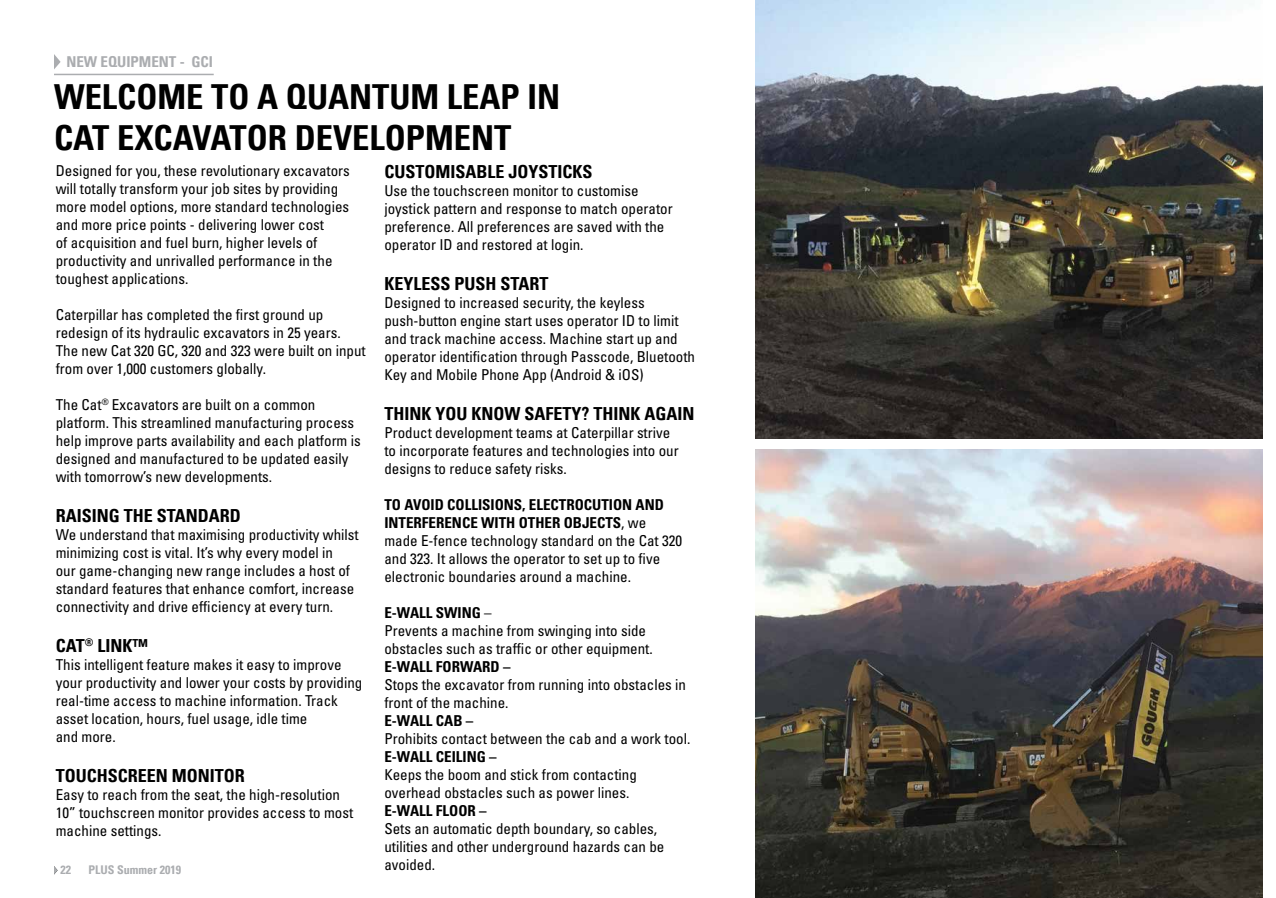
<style>
.page{position:relative;width:1276px;height:898px;background:#fff}
.page>*{position:absolute;margin:0;border:0;box-sizing:border-box;transform-origin:0 0}
.t1{font:700 condensed 34.5px/41.4px "Univers LT";color:#000}
.t2{font:700 condensed 18px "Univers LT";color:#000}
.t3{font:condensed 15px/18px "Univers LT Std";color:#000}
.t4{font:700 condensed 15px "Univers LT Std";color:#000}
.t5{font:700 condensed 15px "Univers LT";color:#abadb0}
.t6{font:700 condensed 12px "Univers LT";color:#abadb0}
.s1{font-weight:700}
</style>
<div class="page">
<svg style="left:54px;top:866px;width:4px;height:8px"></svg>
<img style="left:755px;top:0;width:507px;height:438px">
<img style="left:755px;top:449px;width:507px;height:448px">
<svg style="left:54px;top:54px;width:7px;height:15px"></svg>
<hr style="left:54px;top:74px;width:160px;height:1px;background:#abadb0">
<p class="t5" style="left:66px;top:52px;width:148px">NEW EQUIPMENT - GCI</p>
<h1 class="t1" style="left:54px;top:75px;width:507px">WELCOME TO A QUANTUM LEAP IN<br>CAT EXCAVATOR DEVELOPMENT</h1>
<p class="t3" style="left:56px;top:162px;width:296px">Designed for you, these revolutionary excavators will totally transform your job sites by providing more model options, more standard technologies and more price points - delivering lower cost<br>of acquisition and fuel burn, higher levels of productivity and unrivalled performance in the toughest applications.</p>
<p class="t3" style="left:56px;top:306px;width:311px">Caterpillar has completed the first ground up redesign of its hydraulic excavators in 25 years.<br>The new Cat 320 GC, 320 and 323 were built on input from over 1,000 customers globally.</p>
<p class="t3" style="left:56px;top:396px;width:306px">The Cat<sup>®</sup> Excavators are built on a common platform. This streamlined manufacturing process help improve parts availability and each platform is designed and manufactured to be updated easily with tomorrow’s new developments.</p>
<p class="t2" style="left:56px;top:504px;width:186px">RAISING THE STANDARD</p>
<p class="t3" style="left:56px;top:525px;width:304px">We understand that maximising productivity whilst minimizing cost is vital. It’s why every model in<br>our game-changing new range includes a host of standard features that enhance comfort, increase connectivity and drive efficiency at every turn.</p>
<p class="t2" style="left:56px;top:634px;width:94px">CAT<sup>®</sup> LINK™</p>
<p class="t3" style="left:56px;top:655px;width:308px">This intelligent feature makes it easy to improve your productivity and lower your costs by providing real-time access to machine information. Track asset location, hours, fuel usage, idle time<br>and more.</p>
<p class="t2" style="left:56px;top:763px;width:191px">TOUCHSCREEN MONITOR</p>
<p class="t3" style="left:56px;top:784px;width:299px">Easy to reach from the seat, the high-resolution<br>10” touchscreen monitor provides access to most machine settings.</p>
<p class="t2" style="left:384px;top:161px;width:210px">CUSTOMISABLE JOYSTICKS</p>
<p class="t3" style="left:384px;top:182px;width:290px">Use the touchscreen monitor to customise joystick pattern and response to match operator preference. All preferences are saved with the operator ID and restored at login.</p>
<p class="t2" style="left:384px;top:272px;width:165px">KEYLESS PUSH START</p>
<p class="t3" style="left:384px;top:293px;width:312px">Designed to increased security, the keyless push-button engine start uses operator ID to limit and track machine access. Machine start up and operator identification through Passcode, Bluetooth Key and Mobile Phone App (Android &amp; iOS)</p>
<p class="t2" style="left:384px;top:402px;width:312px">THINK YOU KNOW SAFETY? THINK AGAIN</p>
<p class="t3" style="left:384px;top:423px;width:296px">Product development teams at Caterpillar strive to incorporate features and technologies into our designs to reduce safety risks.</p>
<p class="t3" style="left:384px;top:495px;width:299px"><span class="s1">TO AVOID COLLISIONS, ELECTROCUTION AND INTERFERENCE WITH OTHER OBJECTS</span>, we made E-fence technology standard on the Cat 320 and 323. It allows the operator to set up to five electronic boundaries around a machine.</p>
<p class="t3" style="left:384px;top:603px;width:270px"><span class="s1">E-WALL SWING</span> –<br>Prevents a machine from swinging into side obstacles such as traffic or other equipment.</p>
<p class="t4" style="left:384px;top:657px;width:128px">E-WALL FORWARD –</p>
<p class="t3" style="left:384px;top:675px;width:303px">Stops the excavator from running into obstacles in front of the machine.</p>
<p class="t4" style="left:384px;top:711px;width:90px">E-WALL CAB –</p>
<p class="t3" style="left:384px;top:729px;width:307px">Prohibits contact between the cab and a work tool.</p>
<p class="t4" style="left:384px;top:747px;width:114px">E-WALL CEILING –</p>
<p class="t3" style="left:384px;top:765px;width:254px">Keeps the boom and stick from contacting overhead obstacles such as power lines.</p>
<p class="t4" style="left:384px;top:801px;width:104px">E-WALL FLOOR –</p>
<p class="t3" style="left:384px;top:819px;width:281px">Sets an automatic depth boundary, so cables, utilities and other underground hazards can be avoided.</p>
<p class="t6" style="left:60px;top:861px;width:12px">22</p>
<p class="t6" style="left:88px;top:861px;width:94px">PLUS Summer 2019</p>
</div>
